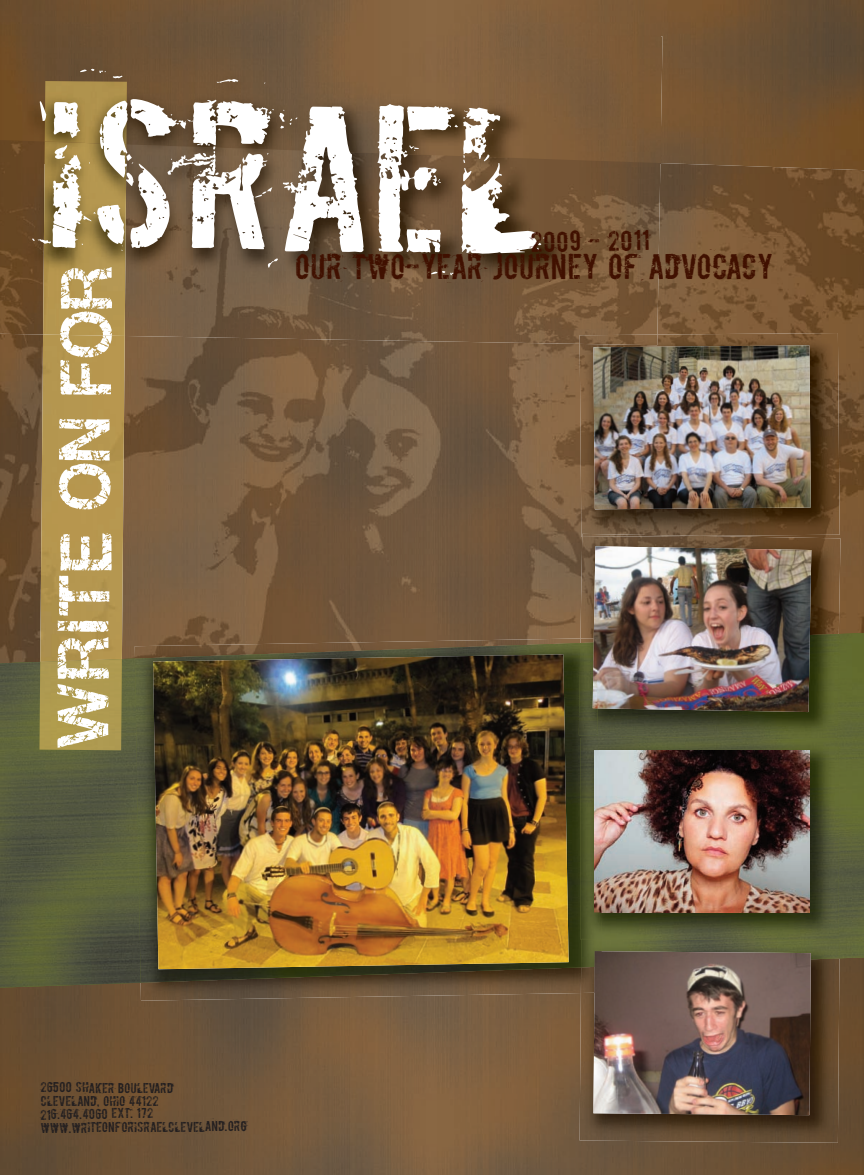
<style>
.page{position:relative;width:864px;height:1175px;background:#fff}
.page>*{position:absolute;margin:0;border:0;box-sizing:border-box;transform-origin:0 0}
.t1{font:174.6px "Boycott";color:#fff}
.t2{font:63px "Gastada";letter-spacing:-.01em;color:#fff}
.t3{font:30px "Boycott";color:#401000}
.t4{font:24px "Boycott";color:#401000}
.t5{font:12px/13px "Boycott";color:#231f20}
</style>
<div class="page">
<img style="left:0;top:0;width:864px;height:163px">
<img style="left:0;top:988px;width:864px;height:186px">
<img style="left:0;top:163px;width:864px;height:469px">
<img style="left:839px;top:632px;width:25px;height:326px">
<img style="left:0;top:658px;width:141px;height:330px">
<img style="left:580px;top:966px;width:260px;height:176px">
<img style="left:602px;top:939px;width:238px;height:27px">
<img style="left:593px;top:951px;width:218px;height:164px">
<img style="left:580px;top:333px;width:261px;height:309px">
<img style="left:598px;top:634px;width:241px;height:305px">
<img style="left:593px;top:546px;width:218px;height:166px">
<img style="left:602px;top:939px;width:78px;height:1px">
<img style="left:724px;top:738px;width:113px;height:2px">
<img style="left:602px;top:750px;width:208px;height:162px">
<img style="left:40px;top:334px;width:85px;height:328px">
<div style="left:39px;top:659px;width:83px;height:91px;background:#af9a4f"></div>
<img style="left:0;top:25px;width:663px;height:138px">
<img style="left:125px;top:144px;width:535px;height:200px">
<img style="left:0;top:139px;width:45px;height:195px">
<img style="left:45px;top:81px;width:82px;height:63px">
<img style="left:43px;top:142px;width:83px;height:194px">
<img style="left:141px;top:982px;width:440px;height:18px">
<img style="left:135px;top:638px;width:445px;height:5px">
<img style="left:135px;top:643px;width:463px;height:339px">
<img style="left:581px;top:967px;width:14px;height:26px">
<img style="left:580px;top:738px;width:22px;height:229px">
<img style="left:594px;top:951px;width:8px;height:41px">
<img style="left:580px;top:638px;width:13px;height:4px">
<img style="left:579px;top:642px;width:19px;height:94px">
<img style="left:593px;top:638px;width:4px;height:70px">
<svg style="left:581px;top:938px;width:20px;height:1px"></svg>
<img style="left:594px;top:750px;width:7px;height:162px">
<img style="left:153px;top:654px;width:416px;height:315px">
<img style="left:582px;top:534px;width:118px;height:3px">
<img style="left:580px;top:334px;width:77px;height:11px">
<img style="left:593px;top:345px;width:218px;height:164px">
<h1 class="t1" style="left:44px;top:84px;width:499px;rotate:1deg">ISRAEL</h1>
<h3 class="t4" style="left:530px;top:230px;width:121px;rotate:-1deg">2009 - 2011</h3>
<h3 class="t3" style="left:295px;top:251px;width:481px">OUR TWO-YEAR JOURNEY OF ADVOCACY</h3>
<h2 class="t2" style="left:41px;top:750px;width:487px;rotate:-90deg">WRITE ON FOR</h2>
<p class="t5" style="left:40px;top:1082px;width:134px">26500 SHAKER BOULEVARD<br>CLEVELAND, OHIO 44122</p>
<p class="t5" style="left:40px;top:1109px;width:114px;rotate:-1deg">216.464.4060 EXT. 172</p>
<p class="t5" style="left:41px;top:1121px;width:208px">WWW.WRITEONFORISRAELCLEVELAND.ORG</p>
</div>
